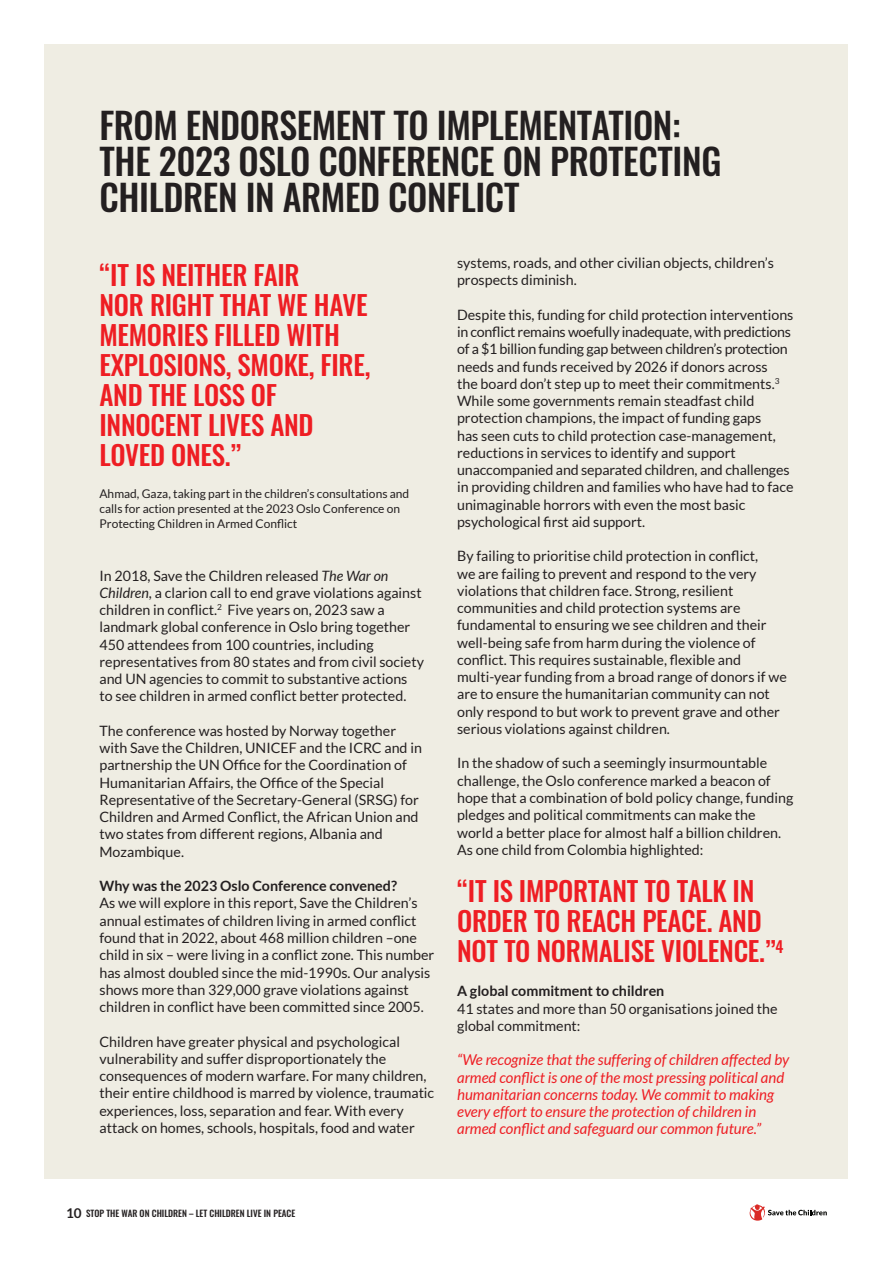
<style>
.page{position:relative;width:893px;height:1263px;background:#fff}
.page>*{position:absolute;margin:0;border:0;box-sizing:border-box;transform-origin:0 0}
.t1{font:36px/36px "Oswald";letter-spacing:-.01em;color:#231f20}
.t2{font:27px/30px "Oswald";letter-spacing:-.01em;color:#ee1d23}
.t3{font:italic 15px/17.2px "Lato";color:#ee1d23}
.t4{font:14.25px/17.2px "Lato";color:#231f20}
.t5{font:700 14.25px "Lato";color:#231f20}
.t6{font:12px/15px "Lato";color:#231f20}
.t7{font:9px "Oswald";color:#231f20}
.s1{font-style:italic}
.s2{font-family:"Lato";font-weight:700;font-size:13.5px}
</style>
<div class="page">
<svg style="left:750px;top:1204px;width:77px;height:17px"></svg>
<div style="left:45px;top:45px;width:803px;height:1134px;background:#efede3"></div>
<h1 class="t1" style="left:99px;top:104px;width:623px">FROM ENDORSEMENT TO IMPLEMENTATION:<br>THE 2023 OSLO CONFERENCE ON PROTECTING<br>CHILDREN IN ARMED CONFLICT</h1>
<h2 class="t2" style="left:99px;top:257px;width:272px">“IT IS NEITHER FAIR<br>NOR RIGHT THAT WE HAVE<br>MEMORIES FILLED WITH<br>EXPLOSIONS, SMOKE, FIRE,<br>AND THE LOSS OF<br>INNOCENT LIVES AND<br>LOVED ONES.”</h2>
<p class="t6" style="left:99px;top:486px;width:311px">Ahmad, Gaza, taking part in the children’s consultations and calls for action presented at the 2023 Oslo Conference on<br>Protecting Children in Armed Conflict</p>
<p class="t4" style="left:99px;top:567px;width:326px">In 2018, Save the Children released <span class="s1">The War on Children</span>, a clarion call to end grave violations against children in conflict.<sup>2</sup> Five years on, 2023 saw a landmark global conference in Oslo bring together 450 attendees from 100 countries, including representatives from 80 states and from civil society and UN agencies to commit to substantive actions to see children in armed conflict better protected.</p>
<p class="t4" style="left:99px;top:722px;width:324px">The conference was hosted by Norway together with Save the Children, UNICEF and the ICRC and in partnership the UN Office for the Coordination of Humanitarian Affairs, the Office of the Special Representative of the Secretary-General (SRSG) for Children and Armed Conflict, the African Union and two states from different regions, Albania and Mozambique.</p>
<p class="t5" style="left:99px;top:878px;width:299px">Why was the 2023 Oslo Conference convened?</p>
<p class="t4" style="left:99px;top:894px;width:336px">As we will explore in this report, Save the Children’s annual estimates of children living in armed conflict found that in 2022, about 468 million children –one child in six – were living in a conflict zone. This number has almost doubled since the mid-1990s. Our analysis shows more than 329,000 grave violations against children in conflict have been committed since 2005.</p>
<p class="t4" style="left:99px;top:1033px;width:336px">Children have greater physical and psychological vulnerability and suffer disproportionately the consequences of modern warfare. For many children, their entire childhood is marred by violence, traumatic experiences, loss, separation and fear. With every attack on homes, schools, hospitals, food and water</p>
<p class="t4" style="left:457px;top:254px;width:318px">systems, roads, and other civilian objects, children’s prospects diminish.</p>
<p class="t4" style="left:457px;top:306px;width:338px">Despite this, funding for child protection interventions in conflict remains woefully inadequate, with predictions of a $1 billion funding gap between children’s protection needs and funds received by 2026 if donors across<br>the board don’t step up to meet their commitments.<sup>3<br></sup>While some governments remain steadfast child protection champions, the impact of funding gaps<br>has seen cuts to child protection case-management, reductions in services to identify and support unaccompanied and separated children, and challenges in providing children and families who have had to face unimaginable horrors with even the most basic psychological first aid support.</p>
<p class="t4" style="left:457px;top:547px;width:331px">By failing to prioritise child protection in conflict,<br>we are failing to prevent and respond to the very violations that children face. Strong, resilient communities and child protection systems are fundamental to ensuring we see children and their well-being safe from harm during the violence of conflict. This requires sustainable, flexible and multi-year funding from a broad range of donors if we are to ensure the humanitarian community can not only respond to but work to prevent grave and other serious violations against children.</p>
<p class="t4" style="left:457px;top:755px;width:338px">In the shadow of such a seemingly insurmountable challenge, the Oslo conference marked a beacon of hope that a combination of bold policy change, funding pledges and political commitments can make the world a better place for almost half a billion children.<br>As one child from Colombia highlighted:</p>
<h2 class="t2" style="left:457px;top:873px;width:328px">“IT IS IMPORTANT TO TALK IN<br>ORDER TO REACH PEACE. AND<br>NOT TO NORMALISE VIOLENCE.”<sup>4</sup></h2>
<p class="t5" style="left:457px;top:983px;width:209px">A global commitment to children</p>
<p class="t4" style="left:457px;top:1000px;width:322px">41 states and more than 50 organisations joined the global commitment:</p>
<p class="t3" style="left:457px;top:1052px;width:334px">“We recognize that the suffering of children affected by armed conflict is one of the most pressing political and humanitarian concerns today. We commit to making every effort to ensure the protection of children in armed conflict and safeguard our common future.”</p>
<p class="t7" style="left:66px;top:1205px;width:231px"><span class="s2">10</span> STOP THE WAR ON CHILDREN – LET CHILDREN LIVE IN PEACE</p>
</div>
